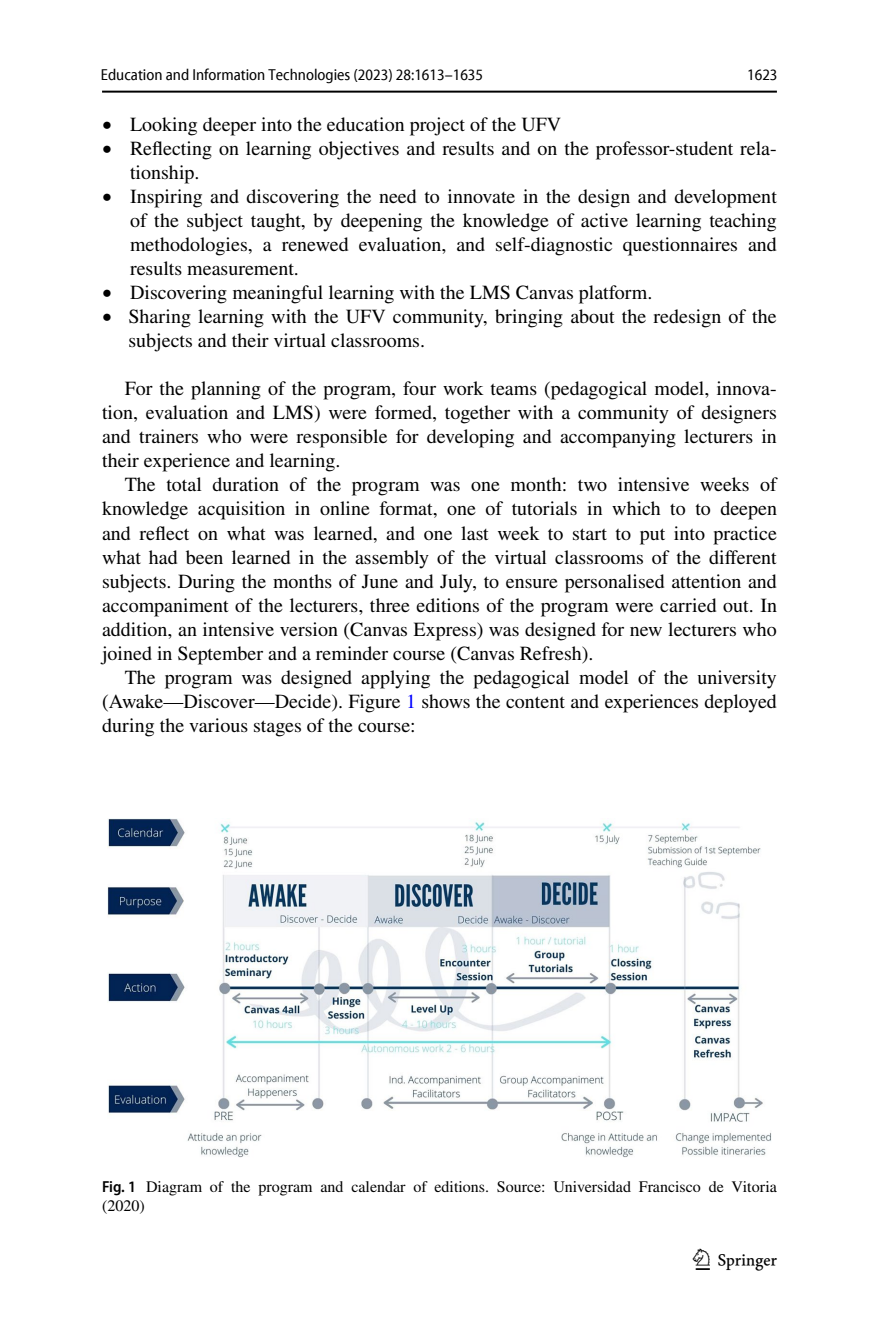
<style>
.page{position:relative;width:879px;height:1333px;background:#fff}
.page>*{position:absolute;margin:0;border:0;box-sizing:border-box;transform-origin:0 0}
.t1{font:30px "Springnew Regular 3";color:#000}
.t2{font:20px/24px "STIX";color:#000;text-align:justify}
.t3{font:16px/19px "STIX";color:#000}
.t4{font:semi-condensed 16px "Myriad Pro Unic";color:#000}
.s1{font-size:18.8px}
.s2{color:#00f}
.s3{font-family:"Myriad Pro";font-weight:600;font-stretch:semi-condensed}
</style>
<div class="page">
<hr style="left:102px;top:91px;width:675px;height:2px;background:#000">
<img style="left:108px;top:818px;width:663px;height:339px">
<p class="t4" style="left:101px;top:69px;width:384px">Education and Information Technologies (2023) 28:1613–1635</p>
<p class="t4" style="left:747px;top:69px;width:32px">1623</p>
<p class="t2" style="left:102px;top:114px;width:461px"><span class="s1">•</span> Looking deeper into the education project of the UFV</p>
<p class="t2" style="left:130px;top:138px;width:648px;text-indent:-28px"><span class="s1">•</span> Reflecting on learning objectives and results and on the professor-student rela&shy;tionship.</p>
<p class="t2" style="left:130px;top:186px;width:648px;text-indent:-28px"><span class="s1">•</span> Inspiring and discovering the need to innovate in the design and development of the subject taught, by deepening the knowledge of active learning teaching methodologies, a renewed evaluation, and self-diagnostic questionnaires and results measurement.</p>
<p class="t2" style="left:102px;top:282px;width:552px"><span class="s1">•</span> Discovering meaningful learning with the LMS Canvas platform.</p>
<p class="t2" style="left:128px;top:306px;width:650px;text-indent:-26px"><span class="s1">•</span> Sharing learning with the UFV community, bringing about the redesign of the subjects and their virtual classrooms.</p>
<p class="t2" style="left:102px;top:378px;width:676px;text-indent:23px">For the planning of the program, four work teams (pedagogical model, innova&shy;tion, evaluation and LMS) were formed, together with a community of designers and trainers who were responsible for developing and accompanying lecturers in their experience and learning.</p>
<p class="t2" style="left:102px;top:474px;width:676px;text-indent:23px">The total duration of the program was one month: two intensive weeks of knowledge acquisition in online format, one of tutorials in which to to deepen and reflect on what was learned, and one last week to start to put into practice what had been learned in the assembly of the virtual classrooms of the different subjects. During the months of June and July, to ensure personalised attention and accompaniment of the lecturers, three editions of the program were carried out. In addition, an intensive version (Canvas Express) was designed for new lecturers who joined in September and a reminder course (Canvas Refresh).</p>
<p class="t2" style="left:102px;top:666px;width:676px;text-indent:23px">The program was designed applying the pedagogical model of the university (Awake—Discover—Decide). Figure <span class="s2">1</span> shows the content and experiences deployed during the various stages of the course:</p>
<p class="t3" style="left:102px;top:1178px;width:676px"><span class="s3">Fig. 1</span> Diagram of the program and calendar of editions. Source: Universidad Francisco de Vitoria (2020)</p>
<h1 class="t1" style="left:696px;top:1248px;width:83px">1 3</h1>
</div>
